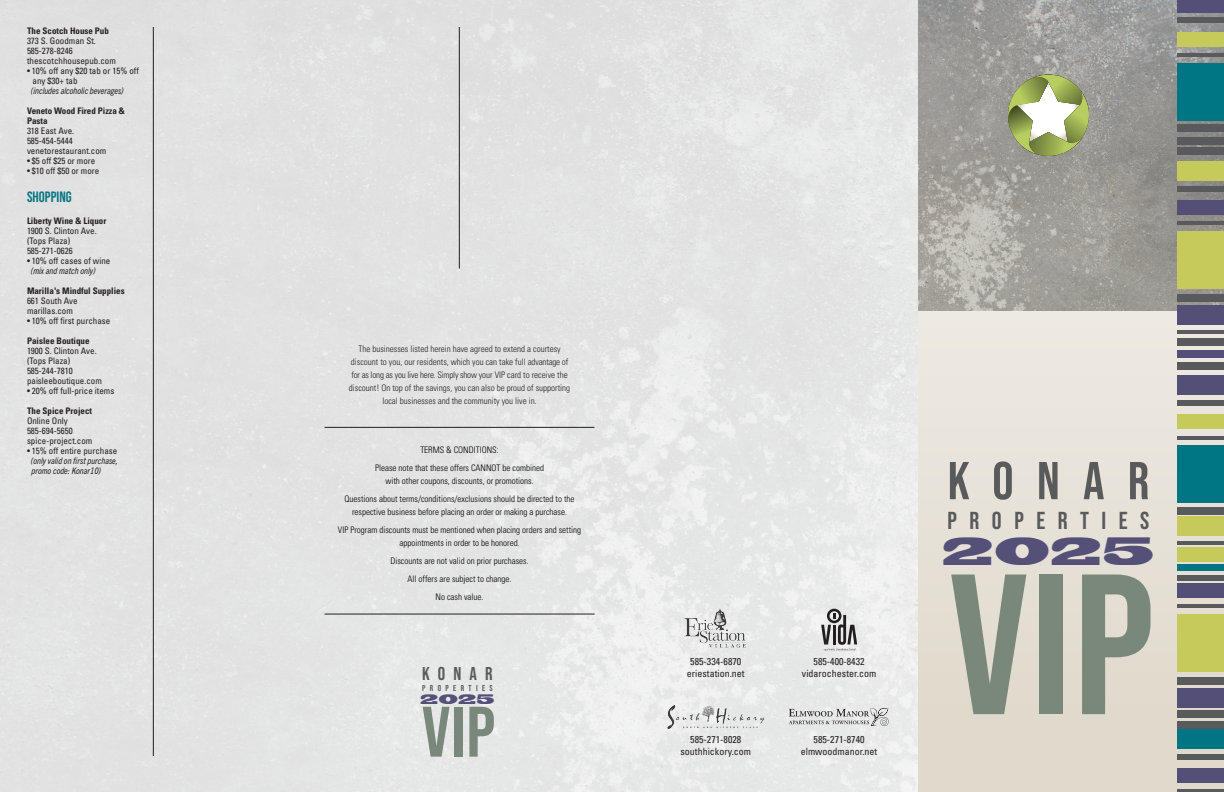
<style>
.page{position:relative;width:1224px;height:792px;background:#fff}
.page>*{position:absolute;margin:0;border:0;box-sizing:border-box;transform-origin:0 0}
.t1{font:199.5px "Bebas Neue";color:#7a887c;scale:1.05 1}
.t2{font:71.2px "Bebas Neue";color:#7a887c;scale:1.05 1}
.t3{font:53.2px "Bebas Neue";letter-spacing:.44em;color:#595a5c}
.t4{font:36.8px "Blackoak Std";color:#545077}
.t5{font:24.6px "Bebas Neue";letter-spacing:.51em;color:#595a5c}
.t6{font:18.6px "Bebas Neue";letter-spacing:.44em;color:#595a5c}
.t7{font:15px "Bebas Neue";color:#067684}
.t8{font:12.9px "Blackoak Std";color:#545077}
.t9{font:condensed 10px "Univers LT Std";color:#231f20}
.t10{font:300 condensed 9px/13px "Univers LT Std";color:#000;text-align:center}
.t11{font:condensed 9px/10px "Univers LT Std";color:#231f20}
.t12{font:300 condensed 9px/13px "Univers LT Std";color:#231f20;text-align:center}
.t13{font:700 condensed 9px/10px "Univers LT Std";color:#231f20}
.t14{font:italic condensed 9px/10px "Trade Gothic Next LT Pro";color:#231f20;text-align:justify}
.t15{font:8.6px "Bebas Neue";letter-spacing:.51em;color:#595a5c}
.s1{font-family:"Univers LT Std";font-style:normal}
</style>
<div class="page">
<svg style="left:918px;top:0;width:306px;height:792px;background:#cac7bd"></svg>
<hr style="left:325px;top:614px;width:270px;height:1px;background:#231f20">
<hr style="left:325px;top:427px;width:269px;height:1px;background:#231f20">
<hr style="left:153px;top:27px;width:1px;height:729px;background:#231f20">
<hr style="left:459px;top:27px;width:1px;height:242px;background:#231f20">
<svg style="left:789px;top:708px;width:100px;height:18px;background:#c5c5c6"></svg>
<img style="left:685px;top:609px;width:62px;height:40px">
<img style="left:666px;top:704px;width:100px;height:25px">
<svg style="left:821px;top:609px;width:36px;height:42px;background:#a1a0a1"></svg>
<svg style="left:1007px;top:74px;width:83px;height:83px"></svg>
<div style="left:1178px;top:0;width:46px;height:12px;background:#544f77"></div>
<div style="left:1178px;top:18px;width:46px;height:5px;background:#595a5c"></div>
<div style="left:1178px;top:32px;width:46px;height:14px;background:#c6ca5b"></div>
<hr style="left:1178px;top:53px;width:46px;height:4px;background:#595a5c">
<div style="left:1178px;top:63px;width:46px;height:57px;background:#007584"></div>
<div style="left:1178px;top:124px;width:46px;height:7px;background:#595a5c"></div>
<div style="left:1178px;top:137px;width:46px;height:8px;background:#595a5c"></div>
<div style="left:1178px;top:148px;width:46px;height:7px;background:#595a5c"></div>
<div style="left:1178px;top:161px;width:46px;height:20px;background:#c6ca5b"></div>
<div style="left:1178px;top:186px;width:46px;height:5px;background:#595a5c"></div>
<div style="left:1178px;top:200px;width:46px;height:15px;background:#544f77"></div>
<hr style="left:1178px;top:222px;width:46px;height:3px;background:#595a5c">
<div style="left:1178px;top:231px;width:46px;height:58px;background:#c6ca5b"></div>
<div style="left:1178px;top:294px;width:46px;height:7px;background:#595a5c"></div>
<div style="left:1178px;top:305px;width:46px;height:20px;background:#544f77"></div>
<hr style="left:1178px;top:330px;width:46px;height:4px;background:#595a5c">
<div style="left:1178px;top:338px;width:46px;height:8px;background:#595a5c"></div>
<div style="left:1178px;top:351px;width:46px;height:7px;background:#544f77"></div>
<div style="left:1178px;top:362px;width:46px;height:7px;background:#595a5c"></div>
<div style="left:1178px;top:375px;width:46px;height:20px;background:#544f77"></div>
<div style="left:1178px;top:400px;width:46px;height:6px;background:#595a5c"></div>
<div style="left:1178px;top:415px;width:46px;height:14px;background:#c6ca5b"></div>
<hr style="left:1178px;top:436px;width:46px;height:4px;background:#595a5c">
<div style="left:1178px;top:445px;width:46px;height:58px;background:#007584"></div>
<div style="left:1178px;top:507px;width:46px;height:7px;background:#595a5c"></div>
<div style="left:1178px;top:711px;width:46px;height:7px;background:#595a5c"></div>
<div style="left:1178px;top:721px;width:46px;height:7px;background:#595a5c"></div>
<div style="left:1178px;top:516px;width:46px;height:20px;background:#c6ca5b"></div>
<div style="left:1178px;top:575px;width:46px;height:5px;background:#595a5c"></div>
<div style="left:1178px;top:583px;width:46px;height:15px;background:#544f77"></div>
<hr style="left:1178px;top:604px;width:46px;height:4px;background:#595a5c">
<div style="left:1178px;top:614px;width:46px;height:58px;background:#c6ca5b"></div>
<div style="left:1178px;top:677px;width:46px;height:7px;background:#595a5c"></div>
<div style="left:1178px;top:688px;width:46px;height:20px;background:#544f77"></div>
<hr style="left:1178px;top:541px;width:46px;height:3px;background:#595a5c">
<div style="left:1178px;top:547px;width:46px;height:15px;background:#c6ca5b"></div>
<div style="left:1178px;top:564px;width:46px;height:6px;background:#007584"></div>
<div style="left:1178px;top:729px;width:46px;height:20px;background:#007584"></div>
<div style="left:1178px;top:754px;width:46px;height:6px;background:#595a5c"></div>
<div style="left:1178px;top:769px;width:46px;height:14px;background:#544f77"></div>
<hr style="left:1178px;top:790px;width:46px;height:2px;background:#595a5c">
<p class="t13" style="left:27px;top:25px;width:83px">The Scotch House Pub</p>
<p class="t11" style="left:27px;top:35px;width:70px">373 S. Goodman St.</p>
<p class="t11" style="left:27px;top:45px;width:47px">585-278-8246</p>
<p class="t11" style="left:27px;top:55px;width:90px">thescotchhousepub.com</p>
<p class="t11" style="left:33px;top:65px;width:108px;text-indent:-6px">• 10% off any $20 tab or 15% off any $30+ tab</p>
<p class="t14" style="left:31px;top:85px;width:94px">(includes alcoholic beverages)</p>
<p class="t13" style="left:27px;top:105px;width:99px">Veneto Wood Fired Pizza &amp;<br>Pasta</p>
<p class="t11" style="left:27px;top:125px;width:49px">318 East Ave.</p>
<p class="t11" style="left:27px;top:135px;width:47px">585-454-5444</p>
<p class="t11" style="left:27px;top:145px;width:81px">venetorestaurant.com</p>
<p class="t11" style="left:27px;top:155px;width:70px">• $5 off $25 or more</p>
<p class="t11" style="left:27px;top:165px;width:74px">• $10 off $50 or more</p>
<p class="t7" style="left:27px;top:188px;width:46px">SHOPPING</p>
<p class="t13" style="left:27px;top:215px;width:81px">Liberty Wine &amp; Liquor</p>
<p class="t11" style="left:27px;top:225px;width:71px">1900 S. Clinton Ave.</p>
<p class="t11" style="left:27px;top:235px;width:45px">(Tops Plaza)</p>
<p class="t11" style="left:27px;top:245px;width:47px">585-271-0626</p>
<p class="t11" style="left:27px;top:255px;width:85px">• 10% off cases of wine</p>
<p class="t14" style="left:31px;top:265px;width:66px">(mix and match only)</p>
<p class="t13" style="left:27px;top:285px;width:99px">Marilla's Mindful Supplies</p>
<p class="t11" style="left:27px;top:295px;width:52px">661 South Ave</p>
<p class="t11" style="left:27px;top:305px;width:47px">marillas.com</p>
<p class="t11" style="left:27px;top:315px;width:85px">• 10% off first purchase</p>
<p class="t13" style="left:27px;top:335px;width:64px">Paislee Boutique</p>
<p class="t11" style="left:27px;top:345px;width:71px">1900 S. Clinton Ave.</p>
<p class="t11" style="left:27px;top:355px;width:45px">(Tops Plaza)</p>
<p class="t11" style="left:27px;top:365px;width:47px">585-244-7810</p>
<p class="t11" style="left:27px;top:375px;width:76px">paisleeboutique.com</p>
<p class="t11" style="left:27px;top:385px;width:89px">• 20% off full-price items</p>
<p class="t13" style="left:27px;top:405px;width:67px">The Spice Project</p>
<p class="t11" style="left:27px;top:415px;width:42px">Online Only</p>
<p class="t11" style="left:27px;top:425px;width:47px">585-694-5650</p>
<p class="t11" style="left:27px;top:435px;width:67px">spice-project.com</p>
<p class="t14" style="left:31px;top:445px;width:89px;text-indent:-4px"><span class="s1">• 15% off entire purchase </span>(only valid on first purchase, promo code: Konar10)</p>
<p class="t12" style="left:349px;top:342px;width:223px">The businesses listed herein have agreed to extend a courtesy discount to you, our residents, which you can take full advantage of for as long as you live here. Simply show your VIP card to receive the discount! On top of the savings, you can also be proud of supporting local businesses and the community you live in.</p>
<p class="t10" style="left:420px;top:444px;width:80px">TERMS &amp; CONDITIONS:</p>
<p class="t10" style="left:375px;top:462px;width:170px">Please note that these offers CANNOT be combined</p>
<p class="t10" style="left:385px;top:475px;width:150px">with other coupons, discounts, or promotions.</p>
<p class="t10" style="left:345px;top:493px;width:231px">Questions about terms/conditions/exclusions should be directed to the</p>
<p class="t10" style="left:352px;top:506px;width:216px">respective business before placing an order or making a purchase.</p>
<p class="t10" style="left:338px;top:524px;width:245px">VIP Program discounts must be mentioned when placing orders and setting appointments in order to be honored.</p>
<p class="t10" style="left:390px;top:555px;width:140px">Discounts are not valid on prior purchases.</p>
<p class="t10" style="left:408px;top:573px;width:105px">All offers are subject to change.</p>
<p class="t10" style="left:436px;top:591px;width:49px">No cash value.</p>
<p class="t6" style="left:422px;top:664px;width:72px">KONAR</p>
<p class="t15" style="left:422px;top:683px;width:72px">PROPERTIES</p>
<p class="t8" style="left:421px;top:690px;width:76px">2025</p>
<p class="t2" style="left:422px;top:692px;width:71px">VIP</p>
<p class="t9" style="left:690px;top:655px;width:53px">585-334-6870</p>
<p class="t9" style="left:687px;top:667px;width:59px">eriestation.net</p>
<p class="t9" style="left:690px;top:733px;width:53px">585-271-8028</p>
<p class="t9" style="left:680px;top:745px;width:72px">southhickory.com</p>
<p class="t9" style="left:814px;top:655px;width:53px">585-400-8432</p>
<p class="t9" style="left:802px;top:667px;width:76px">vidarochester.com</p>
<p class="t9" style="left:814px;top:733px;width:53px">585-271-8740</p>
<p class="t9" style="left:801px;top:745px;width:78px">elmwoodmanor.net</p>
<p class="t3" style="left:948px;top:451px;width:203px">KONAR</p>
<p class="t5" style="left:948px;top:506px;width:203px">PROPERTIES</p>
<p class="t4" style="left:943px;top:526px;width:213px">2025</p>
<p class="t1" style="left:949px;top:532px;width:197px">VIP</p>
</div>
